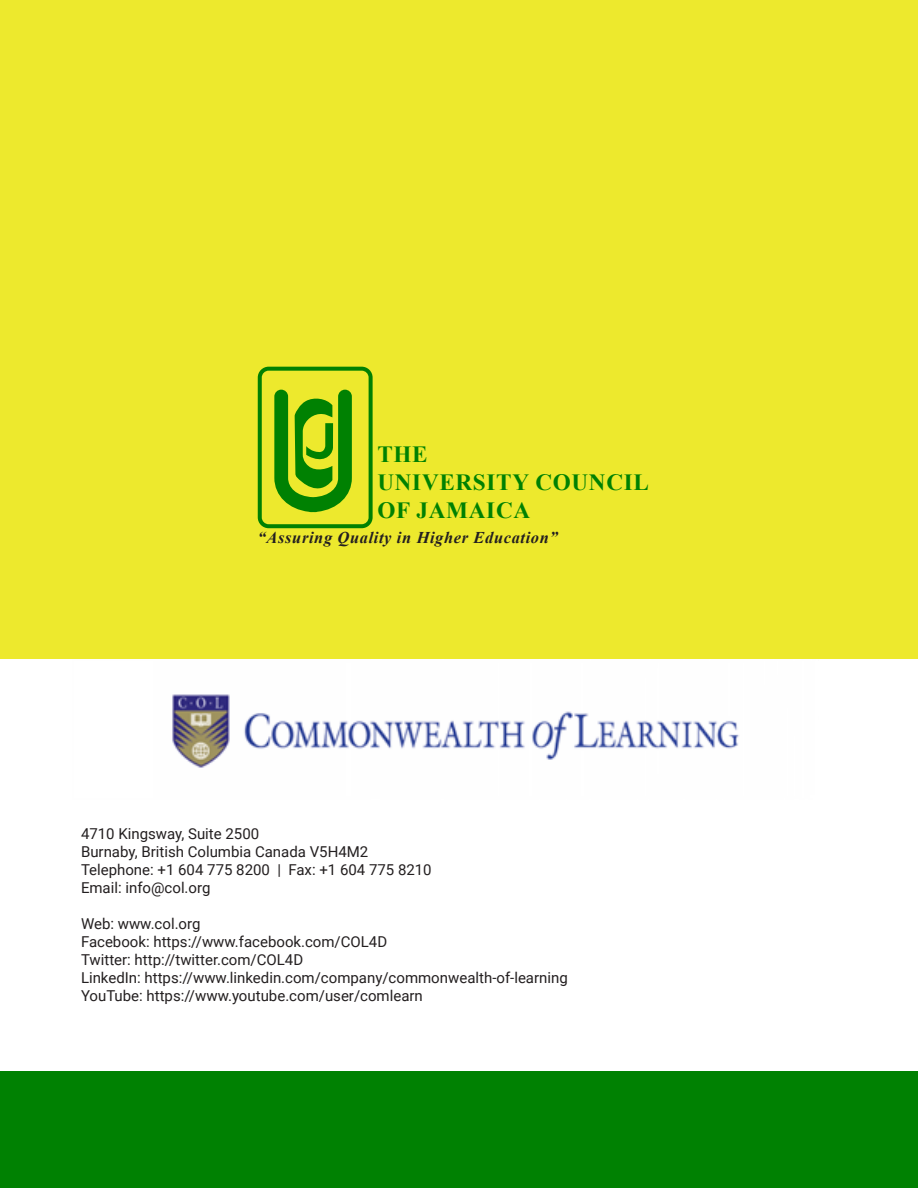
<style>
.page{position:relative;width:918px;height:1188px;background:#fff}
.page>*{position:absolute;margin:0;border:0;box-sizing:border-box;transform-origin:0 0}
.t1{font:700 23.25px "Times New Roman";letter-spacing:.03em;color:#008102}
.t2{font:italic 700 16.5px "Times New Roman";letter-spacing:.04em;color:#231f20}
.t3{font:15px "Roboto";color:#231f20}
</style>
<div class="page">
<div style="left:0;top:1071px;width:918px;height:117px;background:#008102"></div>
<div style="left:0;top:0;width:918px;height:659px;background:#ede92d"></div>
<svg style="left:258px;top:367px;width:115px;height:161px"></svg>
<img style="left:172px;top:694px;width:567px;height:74px">
<p class="t1" style="left:377px;top:438px;width:52px">THE</p>
<p class="t1" style="left:377px;top:466px;width:273px">UNIVERSITY COUNCIL</p>
<p class="t1" style="left:377px;top:494px;width:154px">OF JAMAICA</p>
<p class="t2" style="left:258px;top:526px;width:302px">“Assuring Quality in Higher Education”</p>
<p class="t3" style="left:81px;top:823px;width:180px">4710 Kingsway, Suite 2500</p>
<p class="t3" style="left:81px;top:841px;width:289px">Burnaby, British Columbia Canada V5H4M2</p>
<p class="t3" style="left:81px;top:859px;width:352px">Telephone: +1 604 775 8200 | Fax: +1 604 775 8210</p>
<p class="t3" style="left:81px;top:877px;width:131px">Email: info@col.org</p>
<p class="t3" style="left:81px;top:913px;width:121px">Web: www.col.org</p>
<p class="t3" style="left:81px;top:931px;width:308px">Facebook: https://www.facebook.com/COL4D</p>
<p class="t3" style="left:81px;top:949px;width:224px">Twitter: http://twitter.com/COL4D</p>
<p class="t3" style="left:81px;top:967px;width:488px">LinkedIn: https://www.linkedin.com/company/commonwealth-of-learning</p>
<p class="t3" style="left:81px;top:985px;width:343px">YouTube: https://www.youtube.com/user/comlearn</p>
</div>
